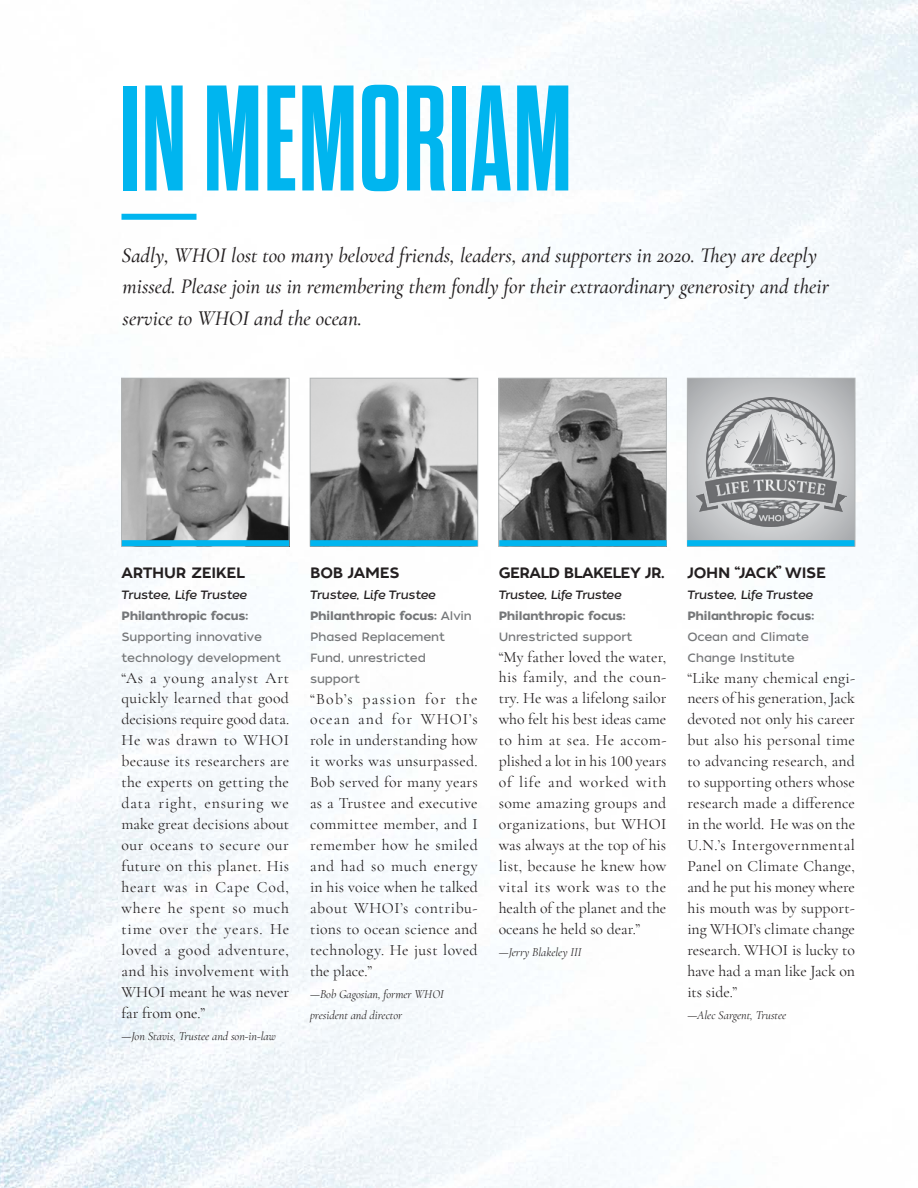
<style>
.page{position:relative;width:918px;height:1188px;background:#fff}
.page>*{position:absolute;margin:0;border:0;box-sizing:border-box;transform-origin:0 0}
.t1{font:700 150px "Dharma Gothic M";letter-spacing:.01em;color:#00b5ef}
.t2{font:italic 500 21px/31.5px "Cormorant Garamond";color:#231f20}
.t3{font:15.75px/21px "Cormorant Garamond";color:#231f20;text-align:justify}
.t4{font:15px "Tide Sans 500 Dudette";letter-spacing:-.015em;color:#231f20}
.t5{font:15px "Tide Sans 500 Dudette";letter-spacing:-.04em;color:#231f20}
.t6{font:12px/21px "Tide Sans 400 Lil Dude";letter-spacing:-.01em;color:#757779}
.t7{font:italic 12px/21px "Cormorant Garamond";color:#231f20}
.t8{font:12px "Tide Sans 600 Bunny";letter-spacing:-.01em;color:#757779}
.t9{font:italic 12px "Tide Sans 400 Lil Dude";letter-spacing:-.035em;color:#231f20}
.s1{font-family:"Tide Sans 400 Lil Dude"}
</style>
<div class="page">
<img style="left:0;top:0;width:918px;height:1188px">
<div style="left:113px;top:555px;width:750px;height:495px;background:#fff"></div>
<img style="left:123px;top:380px;width:164px;height:160px">
<div style="left:121px;top:378px;width:168px;height:168px;border:1px solid #b2b5b6"></div>
<img style="left:312px;top:380px;width:164px;height:160px">
<div style="left:310px;top:378px;width:168px;height:168px;border:1px solid #b2b5b6"></div>
<img style="left:501px;top:380px;width:164px;height:160px">
<div style="left:499px;top:378px;width:168px;height:168px;border:1px solid #b2b5b6"></div>
<svg style="left:689px;top:380px;width:164px;height:160px"></svg>
<div style="left:687px;top:378px;width:168px;height:168px;border:1px solid #b2b5b6"></div>
<div style="left:122px;top:214px;width:74px;height:6px;background:#00b5ef"></div>
<div style="left:122px;top:540px;width:167px;height:6px;background:#00b5ef"></div>
<div style="left:310px;top:540px;width:168px;height:6px;background:#00b5ef"></div>
<div style="left:499px;top:540px;width:168px;height:6px;background:#00b5ef"></div>
<div style="left:687px;top:540px;width:167px;height:6px;background:#00b5ef"></div>
<img style="left:695px;top:397px;width:152px;height:130px">
<h1 class="t1" style="left:119px;top:67px;width:454px">IN MEMORIAM</h1>
<h2 class="t2" style="left:122px;top:240px;width:709px">Sadly, WHOI lost too many beloved friends, leaders, and supporters in 2020. They are deeply missed. Please join us in remembering them fondly for their extraordinary generosity and their service to WHOI and the ocean.</h2>
<p class="t4" style="left:122px;top:563px;width:125px">ARTHUR ZEIKEL</p>
<p class="t9" style="left:122px;top:587px;width:127px">Trustee, Life Trustee</p>
<p class="t8" style="left:122px;top:608px;width:128px">Philanthropic focus:</p>
<p class="t6" style="left:122px;top:626px;width:161px">Supporting innovative technology development</p>
<p class="t3" style="left:122px;top:667px;width:169px">“As a young analyst Art quickly learned that good decisions require good data.<br>He was drawn to WHOI because its researchers are the experts on getting the data right, ensuring we make great decisions about our oceans to secure our future on this planet. His heart was in Cape Cod, where he spent so much time over the years. He loved a good adventure, and his involvement with WHOI meant he was never far from one.”</p>
<p class="t7" style="left:122px;top:1025px;width:156px">—Jon Stavis, Trustee and son-in-law</p>
<p class="t4" style="left:310px;top:563px;width:91px">BOB JAMES</p>
<p class="t9" style="left:310px;top:587px;width:127px">Trustee, Life Trustee</p>
<p class="t8" style="left:310px;top:608px;width:163px">Philanthropic focus: <span class="s1">Alvin</span></p>
<p class="t6" style="left:310px;top:626px;width:136px">Phased Replacement<br>Fund, unrestricted support</p>
<p class="t3" style="left:310px;top:688px;width:169px">“Bob’s passion for the ocean and for WHOI’s role in understanding how it works was unsurpassed.<br>Bob served for many years as a Trustee and executive committee member, and I remember how he smiled and had so much energy in his voice when he talked about WHOI’s contribu&shy;tions to ocean science and technology. He just loved the place.”</p>
<p class="t7" style="left:310px;top:983px;width:135px">—Bob Gagosian, former WHOI president and director</p>
<p class="t5" style="left:499px;top:563px;width:167px">GERALD BLAKELEY JR.</p>
<p class="t9" style="left:499px;top:587px;width:124px">Trustee, Life Trustee</p>
<p class="t8" style="left:499px;top:608px;width:128px">Philanthropic focus:</p>
<p class="t6" style="left:499px;top:626px;width:135px">Unrestricted support</p>
<p class="t3" style="left:499px;top:646px;width:169px">“My father loved the water, his family, and the coun&shy;try. He was a lifelong sailor who felt his best ideas came to him at sea. He accom&shy;plished a lot in his 100 years of life and worked with some amazing groups and organizations, but WHOI was always at the top of his list, because he knew how vital its work was to the health of the planet and the oceans he held so dear.”</p>
<p class="t7" style="left:499px;top:941px;width:84px">—Jerry Blakeley III</p>
<p class="t4" style="left:687px;top:563px;width:140px">JOHN “JACK” WISE</p>
<p class="t9" style="left:687px;top:587px;width:127px">Trustee, Life Trustee</p>
<p class="t8" style="left:687px;top:608px;width:128px">Philanthropic focus:</p>
<p class="t6" style="left:687px;top:626px;width:123px">Ocean and Climate<br>Change Institute</p>
<p class="t3" style="left:687px;top:667px;width:169px">“Like many chemical engi&shy;neers of his generation, Jack devoted not only his career but also his personal time to advancing research, and to supporting others whose research made a difference in the world. He was on the U.N.’s Intergovernmental Panel on Climate Change, and he put his money where his mouth was by support&shy;ing WHOI’s climate change research. WHOI is lucky to have had a man like Jack on its side.”</p>
<p class="t7" style="left:687px;top:1004px;width:100px">—Alec Sargent, Trustee</p>
</div>
